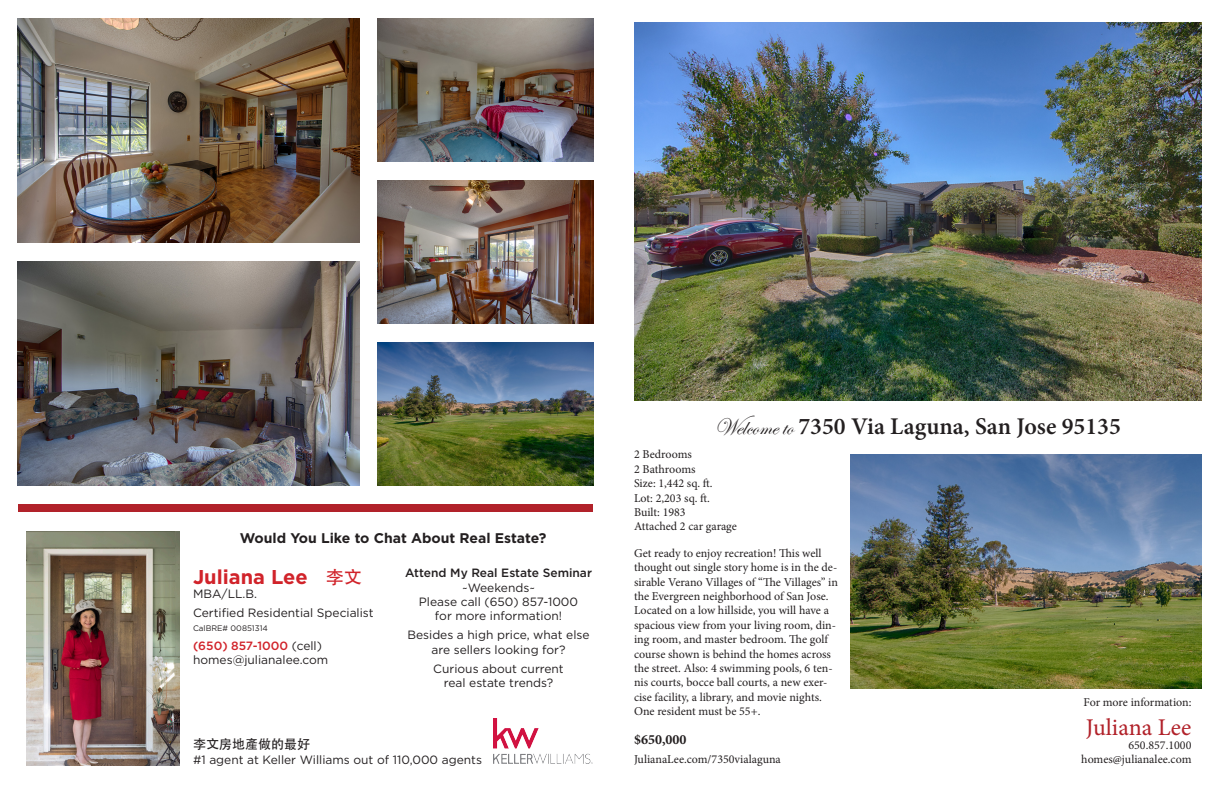
<style>
.page{position:relative;width:1224px;height:792px;background:#fff}
.page>*{position:absolute;margin:0;border:0;box-sizing:border-box;transform-origin:0 0}
.t1{font:600 24px "Minion Pro";color:#231f20}
.t2{font:24px "Minion Pro";color:#b12129}
.t3{font:700 20px "Gotham";color:#d1232a}
.t4{font:700 14px "Gotham";color:#231f20}
.t5{font:700 14px "Minion Pro";color:#231f20}
.t6{font:13px "Adobe Heiti Std";color:#231f20}
.t7{font:12px/14.4px "Minion Pro";color:#231f20}
.t8{font:12px/14.4px "Gotham";color:#231f20;text-align:center}
.t9{font:500 12px "Gotham";color:#231f20}
.t10{font:500 12px "Gotham";color:#d1232a}
.t11{font:8px "Gotham";color:#231f20}
.s1{font-family:"Adobe Heiti Std";font-weight:400;font-size:18px}
.s2{font-weight:400;color:#231f20}
.s3{font-family:"Edwardian Script ITC";font-weight:400}
</style>
<div class="page">
<img style="left:26px;top:532px;width:153px;height:234px">
<img style="left:493px;top:719px;width:99px;height:45px">
<img style="left:634px;top:22px;width:567px;height:378px">
<img style="left:850px;top:455px;width:351px;height:234px">
<img style="left:17px;top:18px;width:342px;height:225px">
<img style="left:17px;top:261px;width:342px;height:225px">
<img style="left:377px;top:18px;width:216px;height:144px">
<img style="left:377px;top:180px;width:216px;height:144px">
<img style="left:377px;top:342px;width:216px;height:144px">
<div style="left:18px;top:504px;width:575px;height:8px;background:#b1222a"></div>
<p class="t4" style="left:240px;top:529px;width:308px">Would You Like to Chat About Real Estate?</p>
<p class="t9" style="left:405px;top:565px;width:188px">Attend My Real Estate Seminar</p>
<p class="t8" style="left:462px;top:580px;width:75px">~Weekends~</p>
<p class="t8" style="left:419px;top:594px;width:161px">Please call (650) 857-1000</p>
<p class="t8" style="left:435px;top:609px;width:129px">for more information!</p>
<p class="t8" style="left:407px;top:628px;width:184px">Besides a high price, what else are sellers looking for?</p>
<p class="t8" style="left:433px;top:661px;width:132px">Curious about current real estate trends?</p>
<p class="t3" style="left:193px;top:563px;width:170px">Juliana Lee <span class="s1">李文</span></p>
<p class="t8" style="left:193px;top:586px;width:66px">MBA/LL.B.</p>
<p class="t8" style="left:193px;top:605px;width:182px">Certified Residential Specialist</p>
<p class="t11" style="left:193px;top:623px;width:76px">CalBRE# 00851314</p>
<p class="t10" style="left:193px;top:638px;width:130px">(650) 857-1000 <span class="s2">(cell)</span></p>
<p class="t8" style="left:193px;top:653px;width:137px">homes@julianalee.com</p>
<p class="t6" style="left:193px;top:737px;width:118px">李文房地產做的最好</p>
<p class="t8" style="left:193px;top:752px;width:290px">#1 agent at Keller Williams out of 110,000 agents</p>
<p class="t1" style="left:714px;top:410px;width:408px"><span class="s3">Welcome to</span> 7350 Via Laguna, San Jose 95135</p>
<p class="t7" style="left:634px;top:447px;width:59px">2 Bedrooms</p>
<p class="t7" style="left:634px;top:462px;width:63px">2 Bathrooms</p>
<p class="t7" style="left:634px;top:476px;width:80px">Size: 1,442 sq. ft.</p>
<p class="t7" style="left:634px;top:491px;width:77px">Lot: 2,203 sq. ft.</p>
<p class="t7" style="left:634px;top:505px;width:53px">Built: 1983</p>
<p class="t7" style="left:634px;top:519px;width:104px">Attached 2 car garage</p>
<p class="t7" style="left:634px;top:546px;width:206px">Get ready to enjoy recreation! This well thought out single story home is in the de&shy;sirable Verano Villages of “The Villages” in the Evergreen neighborhood of San Jose.<br>Located on a low hillside, you will have a spacious view from your living room, din&shy;ing room, and master bedroom. The golf course shown is behind the homes across the street. Also: 4 swimming pools, 6 ten&shy;nis courts, bocce ball courts, a new exer&shy;cise facility, a library, and movie nights.<br>One resident must be 55+.</p>
<p class="t5" style="left:634px;top:730px;width:54px">$650,000</p>
<p class="t7" style="left:634px;top:752px;width:148px">JulianaLee.com/7350vialaguna</p>
<p class="t7" style="left:1084px;top:695px;width:109px">For more information:</p>
<p class="t2" style="left:1086px;top:711px;width:107px">Juliana Lee</p>
<p class="t7" style="left:1128px;top:738px;width:65px">650.857.1000</p>
<p class="t7" style="left:1081px;top:752px;width:112px">homes@julianalee.com</p>
</div>
